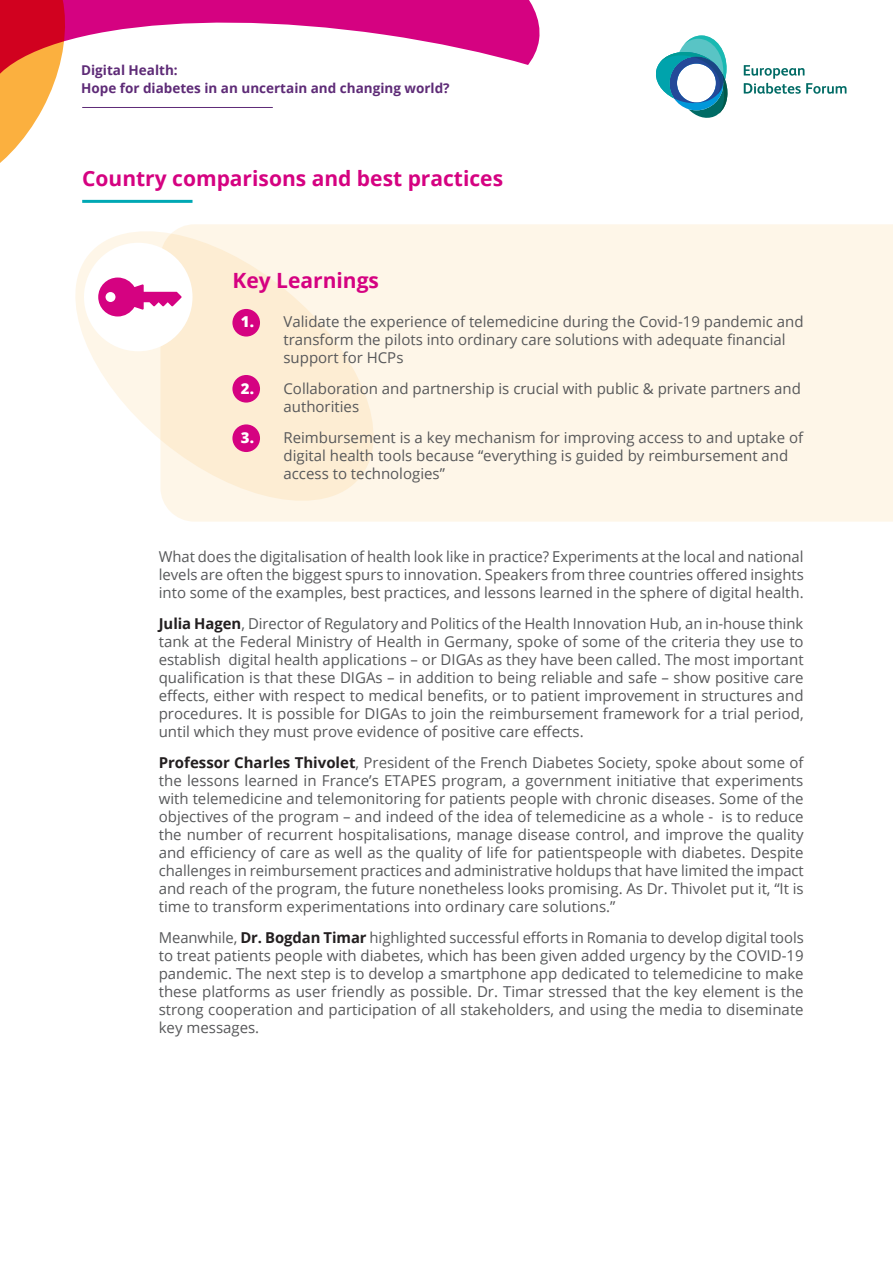
<style>
.page{position:relative;width:893px;height:1263px;background:#fff}
.page>*{position:absolute;margin:0;border:0;box-sizing:border-box;transform-origin:0 0}
.t1{font:700 21px "Open Sans";color:#d50281}
.t2{font:15px/18px "Open Sans";color:#57585a;text-align:justify}
.t3{font:700 13.5px/18px "Open Sans";color:#5e2b77}
.s1{font-weight:800;color:#fff}
.s2{font-weight:700;color:#231f20}
</style>
<div class="page">
<hr style="left:78px;top:0;width:454px;height:4px;background:#d50281">
<svg style="left:757px;top:68px;width:89px;height:26px"></svg>
<svg style="left:78px;top:4px;width:679px;height:196px"></svg>
<svg style="left:0;top:0;width:78px;height:163px"></svg>
<hr style="left:82px;top:107px;width:191px;height:1px;background:#5e2b77">
<svg style="left:75px;top:231px;width:85px;height:208px;fill:#fef6e8"></svg>
<svg style="left:160px;top:224px;width:733px;height:298px;background:#fdf4e4"></svg>
<div style="left:84px;top:243px;width:109px;height:108px;background:#fff;border-radius:50%"></div>
<svg style="left:98px;top:278px;width:84px;height:38px"></svg>
<hr style="left:82px;top:200px;width:111px;height:3px;background:#00a8b4">
<div style="left:232px;top:309px;width:28px;height:27px;background:#d50281;border-radius:50%"></div>
<div style="left:232px;top:375px;width:28px;height:28px;background:#d50281;border-radius:50%"></div>
<div style="left:232px;top:424px;width:28px;height:28px;background:#d50281;border-radius:50%"></div>
<p class="t3" style="left:81px;top:61px;width:370px">Digital Health:<br>Hope for diabetes in an uncertain and changing world?</p>
<p class="t1" style="left:82px;top:164px;width:422px">Country comparisons and best practices</p>
<p class="t1" style="left:232px;top:265px;width:148px">Key Learnings</p>
<p class="t2" style="left:283px;top:312px;width:522px;text-align:left;text-indent:-43px"><span class="s1">1.</span> Validate the experience of telemedicine during the Covid-19 pandemic and transform the pilots into ordinary care solutions with adequate financial support for HCPs</p>
<p class="t2" style="left:283px;top:379px;width:519px;text-indent:-43px"><span class="s1">2.</span> Collaboration and partnership is crucial with public &amp; private partners and authorities</p>
<p class="t2" style="left:283px;top:428px;width:521px;text-align:left;text-indent:-43px"><span class="s1">3.</span> Reimbursement is a key mechanism for improving access to and uptake of digital health tools because “everything is guided by reimbursement and access to technologies”</p>
<p class="t2" style="left:159px;top:547px;width:647px">What does the digitalisation of health look like in practice? Experiments at the local and national levels are often the biggest spurs to innovation. Speakers from three countries offered insights into some of the examples, best practices, and lessons learned in the sphere of digital health.</p>
<p class="t2" style="left:159px;top:614px;width:646px"><span class="s2">Julia Hagen</span>, Director of Regulatory and Politics of the Health Innovation Hub, an in-house think tank at the Federal Ministry of Health in Germany, spoke of some of the criteria they use to establish digital health applications – or DIGAs as they have been called. The most important qualification is that these DIGAs – in addition to being reliable and safe – show positive care effects, either with respect to medical benefits, or to patient improvement in structures and procedures. It is possible for DIGAs to join the reimbursement framework for a trial period, until which they must prove evidence of positive care effects.</p>
<p class="t2" style="left:159px;top:753px;width:647px"><span class="s2">Professor Charles Thivolet</span>, President of the French Diabetes Society, spoke about some of the lessons learned in France’s ETAPES program, a government initiative that experiments with telemedicine and telemonitoring for patients people with chronic diseases. Some of the objectives of the program – and indeed of the idea of telemedicine as a whole - is to reduce the number of recurrent hospitalisations, manage disease control, and improve the quality and efficiency of care as well as the quality of life for patientspeople with diabetes. Despite challenges in reimbursement practices and administrative holdups that have limited the impact and reach of the program, the future nonetheless looks promising. As Dr. Thivolet put it, “It is time to transform experimentations into ordinary care solutions.”</p>
<p class="t2" style="left:159px;top:928px;width:647px">Meanwhile, <span class="s2">Dr. Bogdan Timar</span> highlighted successful efforts in Romania to develop digital tools to treat patients people with diabetes, which has been given added urgency by the COVID-19 pandemic. The next step is to develop a smartphone app dedicated to telemedicine to make these platforms as user friendly as possible. Dr. Timar stressed that the key element is the strong cooperation and participation of all stakeholders, and using the media to diseminate key messages.</p>
</div>
